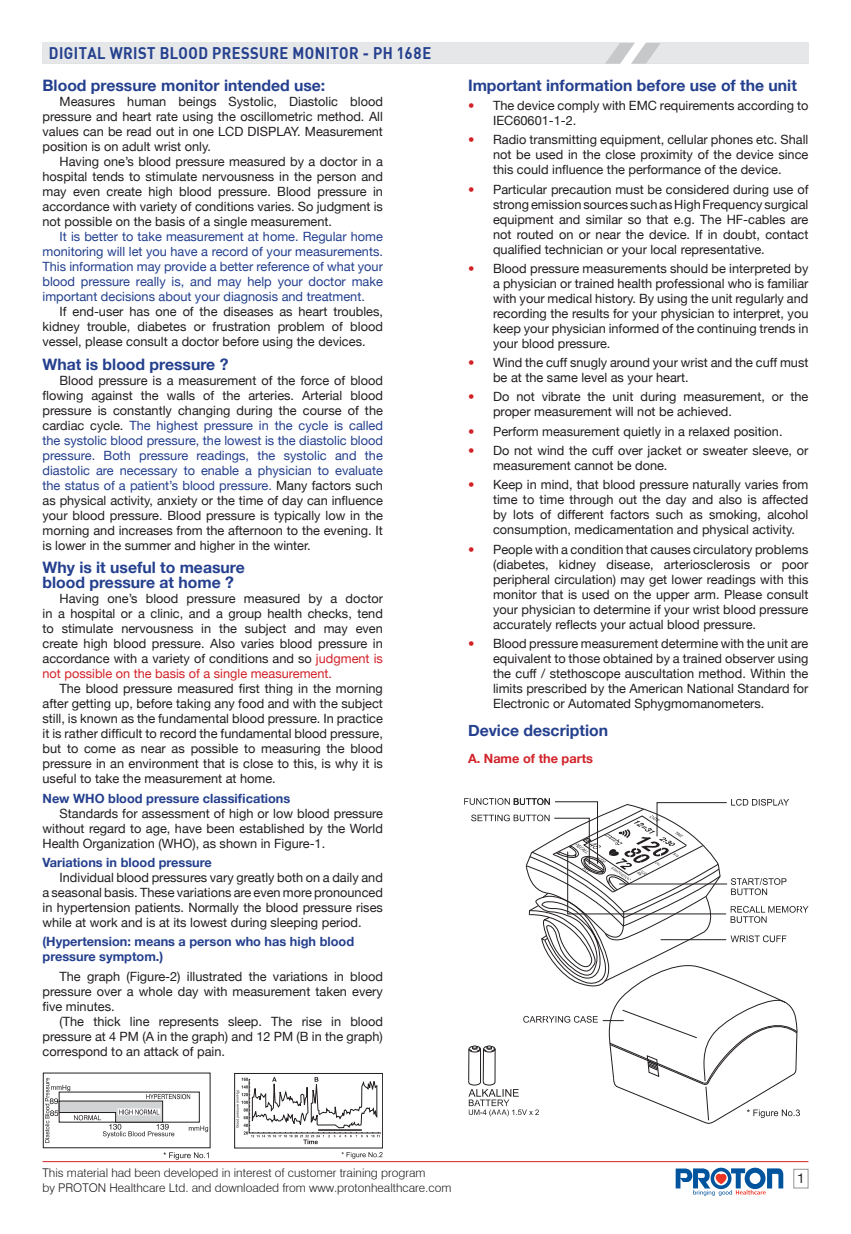
<style>
.page{position:relative;width:851px;height:1234px;background:#fff}
.page>*{position:absolute;margin:0;border:0;box-sizing:border-box;transform-origin:0 0}
.t1{font:700 16.5px "Sapient Sans";letter-spacing:.03em;color:#24408e;scale:.9 1}
.t2{font:700 15.75px/15px "Helvetica Neue";color:#24408e}
.t3{font:13.5px "Helvetica Neue";color:#221e1f}
.t4{font:12.75px/15px "Helvetica Neue";color:#221e1f;text-align:justify}
.t5{font:12.75px/15px "Helvetica Neue";color:#24408e;text-align:justify}
.t6{font:700 12.75px/15px "Helvetica Neue";color:#24408e}
.t7{font:700 12.75px "Helvetica Neue";color:#d22229}
.t8{font:300 12px "Swiss 721 BT";color:#221e1f}
.s1{color:#24408e}
.s2{color:#d22229}
</style>
<div class="page">
<div style="left:43px;top:43px;width:765px;height:21px;background:#e6e7e8"></div>
<svg style="left:675px;top:1167px;width:108px;height:28px"></svg>
<div style="left:793px;top:1168px;width:15px;height:19px;border:1px solid #939597"></div>
<hr style="left:43px;top:1160px;width:765px;height:1px;background:#d22229">
<svg style="left:464px;top:798px;width:344px;height:325px"></svg>
<svg style="left:163px;top:1152px;width:46px;height:7px"></svg>
<svg style="left:45px;top:1077px;width:163px;height:65px"></svg>
<div style="left:234px;top:1072px;width:149px;height:76px;border:1px solid #231f20"></div>
<svg style="left:236px;top:1077px;width:145px;height:66px"></svg>
<svg style="left:341px;top:1152px;width:41px;height:6px"></svg>
<p class="t1" style="left:49px;top:43px;width:426px">DIGITAL WRIST BLOOD PRESSURE MONITOR - PH 168E</p>
<p class="t2" style="left:43px;top:77px;width:284px">Blood pressure monitor intended use:</p>
<p class="t4" style="left:43px;top:94px;width:342px;text-indent:17px">Measures human beings Systolic, Diastolic blood pressure and heart rate using the oscillometric method. All values can be read out in one LCD DISPLAY. Measurement position is on adult wrist only.</p>
<p class="t4" style="left:43px;top:154px;width:342px;text-indent:17px">Having one’s blood pressure measured by a doctor in a hospital tends to stimulate nervousness in the person and may even create high blood pressure. Blood pressure in accordance with variety of conditions varies. So judgment is not possible on the basis of a single measurement.</p>
<p class="t5" style="left:43px;top:229px;width:342px;text-indent:17px">It is better to take measurement at home. Regular home monitoring will let you have a record of your measurements.<br>This information may provide a better reference of what your blood pressure really is, and may help your doctor make important decisions about your diagnosis and treatment.</p>
<p class="t4" style="left:43px;top:304px;width:342px;text-indent:17px">If end-user has one of the diseases as heart troubles, kidney trouble, diabetes or frustration problem of blood vessel, please consult a doctor before using the devices.</p>
<p class="t2" style="left:43px;top:356px;width:187px">What is blood pressure ?</p>
<p class="t4" style="left:43px;top:372px;width:342px;text-indent:17px">Blood pressure is a measurement of the force of blood flowing against the walls of the arteries. Arterial blood pressure is constantly changing during the course of the cardiac cycle. <span class="s1">The highest pressure in the cycle is called the systolic blood pressure, the lowest is the diastolic blood pressure. Both pressure readings, the systolic and the diastolic are necessary to enable a physician to evaluate the status of a patient’s blood pressure.</span> Many factors such as physical activity, anxiety or the time of day can influence your blood pressure. Blood pressure is typically low in the morning and increases from the afternoon to the evening. It is lower in the summer and higher in the winter.</p>
<p class="t2" style="left:43px;top:559px;width:204px">Why is it useful to measure blood pressure at home ?</p>
<p class="t4" style="left:43px;top:591px;width:342px;text-indent:17px">Having one’s blood pressure measured by a doctor in a hospital or a clinic, and a group health checks, tend to stimulate nervousness in the subject and may even create high blood pressure. Also varies blood pressure in accordance with a variety of conditions and so <span class="s2">judgment is not possible on the basis of a single measurement.</span></p>
<p class="t4" style="left:43px;top:681px;width:342px;text-indent:17px">The blood pressure measured first thing in the morning after getting up, before taking any food and with the subject still, is known as the fundamental blood pressure. In practice it is rather difficult to record the fundamental blood pressure, but to come as near as possible to measuring the blood pressure in an environment that is close to this, is why it is useful to take the measurement at home.</p>
<p class="t6" style="left:43px;top:790px;width:249px">New WHO blood pressure classifications</p>
<p class="t4" style="left:43px;top:805px;width:342px;text-indent:17px">Standards for assessment of high or low blood pressure without regard to age, have been established by the World Health Organization (WHO), as shown in Figure-1.</p>
<p class="t6" style="left:43px;top:854px;width:171px">Variations in blood pressure</p>
<p class="t4" style="left:43px;top:869px;width:342px;text-indent:17px">Individual blood pressures vary greatly both on a daily and a seasonal basis. These variations are even more pronounced in hypertension patients. Normally the blood pressure rises while at work and is at its lowest during sleeping period.</p>
<p class="t6" style="left:43px;top:933px;width:313px">(Hypertension: means a person who has high blood pressure symptom.)</p>
<p class="t4" style="left:43px;top:968px;width:342px;text-indent:17px">The graph (Figure-2) illustrated the variations in blood pressure over a whole day with measurement taken every five minutes.</p>
<p class="t4" style="left:43px;top:1013px;width:342px;text-indent:17px">(The thick line represents sleep. The rise in blood pressure at 4 PM (A in the graph) and 12 PM (B in the graph) correspond to an attack of pain.</p>
<p class="t2" style="left:468px;top:77px;width:330px">Important information before use of the unit</p>
<p class="t4" style="left:493px;top:98px;width:317px;text-indent:-25px"><span class="s2">•</span> The device comply with EMC requirements according to<br>IEC60601-1-2.</p>
<p class="t4" style="left:493px;top:132px;width:317px;text-indent:-25px"><span class="s2">•</span> Radio transmitting equipment, cellular phones etc. Shall not be used in the close proximity of the device since this could influence the performance of the device.</p>
<p class="t4" style="left:493px;top:181px;width:317px;text-indent:-25px"><span class="s2">•</span> Particular precaution must be considered during use of strong emission sources such as High Frequency surgical equipment and similar so that e.g. The HF-cables are not routed on or near the device. If in doubt, contact qualified technician or your local representative.</p>
<p class="t4" style="left:493px;top:260px;width:317px;text-indent:-25px"><span class="s2">•</span> Blood pressure measurements should be interpreted by a physician or trained health professional who is familiar with your medical history. By using the unit regularly and recording the results for your physician to interpret, you keep your physician informed of the continuing trends in your blood pressure.</p>
<p class="t4" style="left:493px;top:355px;width:317px;text-indent:-25px"><span class="s2">•</span> Wind the cuff snugly around your wrist and the cuff must be at the same level as your heart.</p>
<p class="t4" style="left:493px;top:389px;width:317px;text-indent:-25px"><span class="s2">•</span> Do not vibrate the unit during measurement, or the proper measurement will not be achieved.</p>
<p class="t4" style="left:468px;top:423px;width:316px"><span class="s2">•</span> Perform measurement quietly in a relaxed position.</p>
<p class="t4" style="left:493px;top:442px;width:317px;text-indent:-25px"><span class="s2">•</span> Do not wind the cuff over jacket or sweater sleeve, or measurement cannot be done.</p>
<p class="t4" style="left:493px;top:477px;width:317px;text-indent:-25px"><span class="s2">•</span> Keep in mind, that blood pressure naturally varies from time to time through out the day and also is affected by lots of different factors such as smoking, alcohol consumption, medicamentation and physical activity.</p>
<p class="t4" style="left:493px;top:541px;width:317px;text-indent:-25px"><span class="s2">•</span> People with a condition that causes circulatory problems (diabetes, kidney disease, arteriosclerosis or poor peripheral circulation) may get lower readings with this monitor that is used on the upper arm. Please consult your physician to determine if your wrist blood pressure accurately reflects your actual blood pressure.</p>
<p class="t4" style="left:493px;top:635px;width:317px;text-indent:-25px"><span class="s2">•</span> Blood pressure measurement determine with the unit are equivalent to those obtained by a trained observer using the cuff / stethoscope auscultation method. Within the limits prescribed by the American National Standard for Electronic or Automated Sphygmomanometers.</p>
<p class="t2" style="left:468px;top:722px;width:141px">Device description</p>
<p class="t7" style="left:468px;top:750px;width:126px">A. Name of the parts</p>
<p class="t8" style="left:43px;top:1165px;width:384px">This material had been developed in interest of customer training program</p>
<p class="t8" style="left:43px;top:1179px;width:410px">by PROTON Healthcare Ltd. and downloaded from www.protonhealthcare.com</p>
<p class="t3" style="left:797px;top:1169px;width:9px">1</p>
</div>
